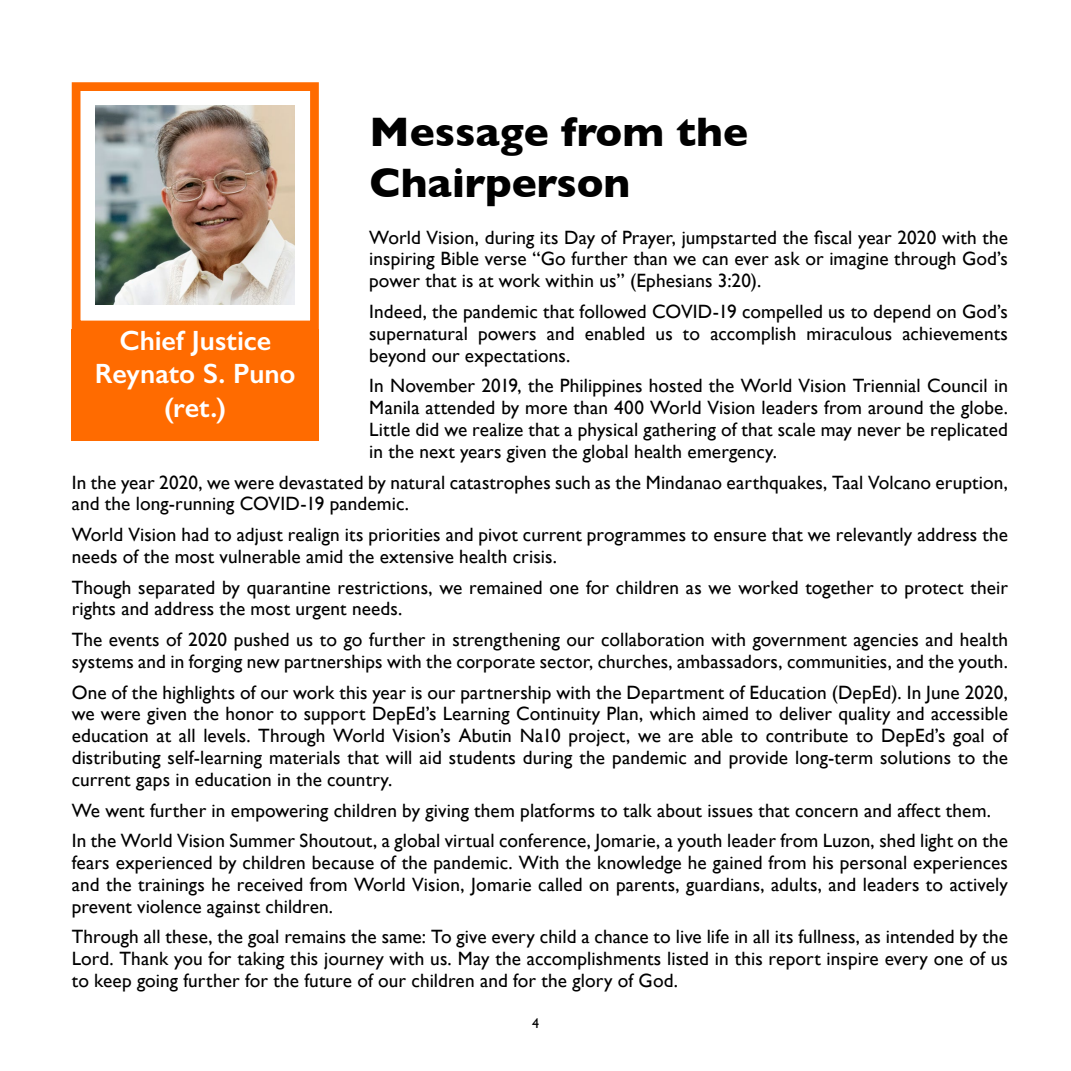
<style>
.page{position:relative;width:1071px;height:1071px;background:#fff}
.page>*{position:absolute;margin:0;border:0;box-sizing:border-box;transform-origin:0 0}
.t1{font:700 42px/50.4px "Gill Sans";color:#000}
.t2{font:600 28px/33.6px "Gill Sans";color:#fff;text-align:center}
.t3{font:19.25px/21.9px "Gill Sans";letter-spacing:.005em;color:#000;text-align:justify}
.t4{font:14px "Gill Sans";color:#000}
</style>
<div class="page">
<div style="left:72px;top:82px;width:247px;height:247px;border:9px solid #ff6b00"></div>
<div style="left:72px;top:329px;width:247px;height:112px;background:#ff6b00"></div>
<img style="left:95px;top:105px;width:200px;height:199px">
<h1 class="t1" style="left:370px;top:106px;width:380px">Message from the<br>Chairperson</h1>
<p class="t3" style="left:369px;top:226px;width:640px">World Vision, during its Day of Prayer, jumpstarted the fiscal year 2020 with the inspiring Bible verse “Go further than we can ever ask or imagine through God’s power that is at work within us” (Ephesians 3:20).</p>
<p class="t3" style="left:369px;top:300px;width:640px">Indeed, the pandemic that followed COVID-19 compelled us to depend on God’s supernatural powers and enabled us to accomplish miraculous achievements beyond our expectations.</p>
<p class="t3" style="left:369px;top:375px;width:640px">In November 2019, the Philippines hosted the World Vision Triennial Council in Manila attended by more than 400 World Vision leaders from around the globe.<br>Little did we realize that a physical gathering of that scale may never be replicated in the next years given the global health emergency.</p>
<p class="t3" style="left:72px;top:471px;width:938px">In the year 2020, we were devastated by natural catastrophes such as the Mindanao earthquakes, Taal Volcano eruption, and the long-running COVID-19 pandemic.</p>
<p class="t3" style="left:72px;top:523px;width:938px">World Vision had to adjust realign its priorities and pivot current programmes to ensure that we relevantly address the needs of the most vulnerable amid the extensive health crisis.</p>
<p class="t3" style="left:72px;top:576px;width:938px">Though separated by quarantine restrictions, we remained one for children as we worked together to protect their rights and address the most urgent needs.</p>
<p class="t3" style="left:72px;top:628px;width:938px">The events of 2020 pushed us to go further in strengthening our collaboration with government agencies and health systems and in forging new partnerships with the corporate sector, churches, ambassadors, communities, and the youth.</p>
<p class="t3" style="left:72px;top:681px;width:938px">One of the highlights of our work this year is our partnership with the Department of Education (DepEd). In June 2020, we were given the honor to support DepEd’s Learning Continuity Plan, which aimed to deliver quality and accessible education at all levels. Through World Vision’s Abutin Na10 project, we are able to contribute to DepEd’s goal of distributing self-learning materials that will aid students during the pandemic and provide long-term solutions to the current gaps in education in the country.</p>
<p class="t3" style="left:72px;top:795px;width:938px;line-height:30.6px">We went further in empowering children by giving them platforms to talk about issues that concern and affect them.<br>In the World Vision Summer Shoutout, a global virtual conference, Jomarie, a youth leader from Luzon, shed light on the</p>
<p class="t3" style="left:72px;top:852px;width:938px">fears experienced by children because of the pandemic. With the knowledge he gained from his personal experiences and the trainings he received from World Vision, Jomarie called on parents, guardians, adults, and leaders to actively prevent violence against children.</p>
<p class="t3" style="left:72px;top:926px;width:938px">Through all these, the goal remains the same: To give every child a chance to live life in all its fullness, as intended by the Lord. Thank you for taking this journey with us. May the accomplishments listed in this report inspire every one of us to keep going further for the future of our children and for the glory of God.</p>
<h2 class="t2" style="left:95px;top:323px;width:202px">Chief Justice<br>Reynato S. Puno (ret.)</h2>
<p class="t4" style="left:532px;top:1015px;width:8px">4</p>
</div>
